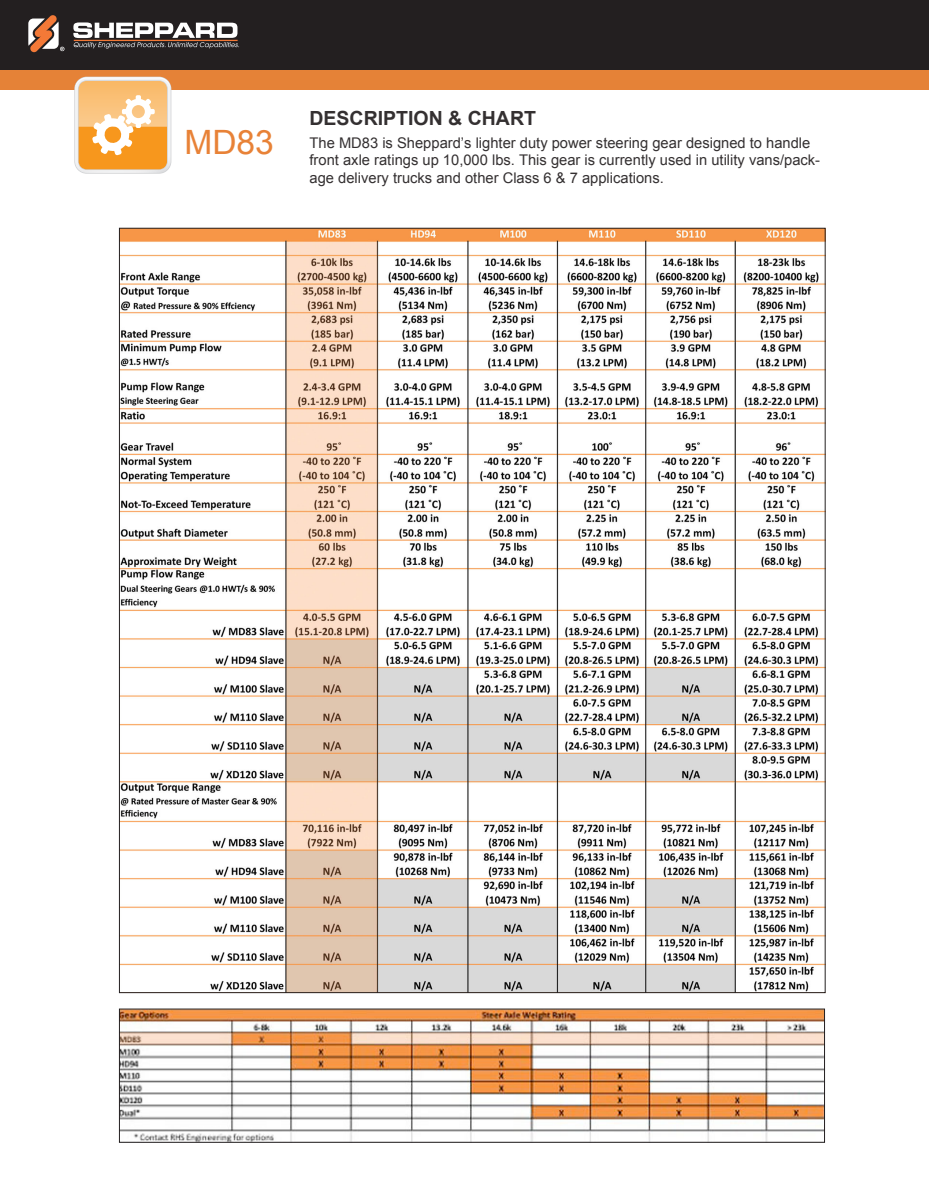
<style>
.page{position:relative;width:929px;height:1188px;background:#fff}
.page>*{position:absolute;margin:0;border:0;box-sizing:border-box;transform-origin:0 0}
.t1{font:33.6px "Arial";color:#e88237}
.t2{font:700 19.5px "Arial";color:#343031}
.t3{font:14.7px/17.7px "Arial";color:#343031}
</style>
<div class="page">
<img style="left:121px;top:230px;width:702px;height:761px">
<div style="left:0;top:68px;width:929px;height:22px;background:#e58237"></div>
<div style="left:0;top:0;width:929px;height:70px;background:#231f20"></div>
<svg style="left:73px;top:22px;width:166px;height:27px"></svg>
<svg style="left:28px;top:15px;width:36px;height:38px"></svg>
<svg style="left:74px;top:77px;width:97px;height:97px"></svg>
<img style="left:121px;top:1011px;width:702px;height:130px">
<div style="left:119px;top:1009px;width:706px;height:134px;border:1px solid #231f20"></div>
<h2 class="t2" style="left:309px;top:105px;width:228px">DESCRIPTION &amp; CHART</h2>
<h1 class="t1" style="left:184px;top:120px;width:91px">MD83</h1>
<p class="t3" style="left:309px;top:134px;width:512px">The MD83 is Sheppard’s lighter duty power steering gear designed to handle front axle ratings up 10,000 lbs. This gear is currently used in utility vans/pack&shy;age delivery trucks and other Class 6 &amp; 7 applications.</p>
</div>
